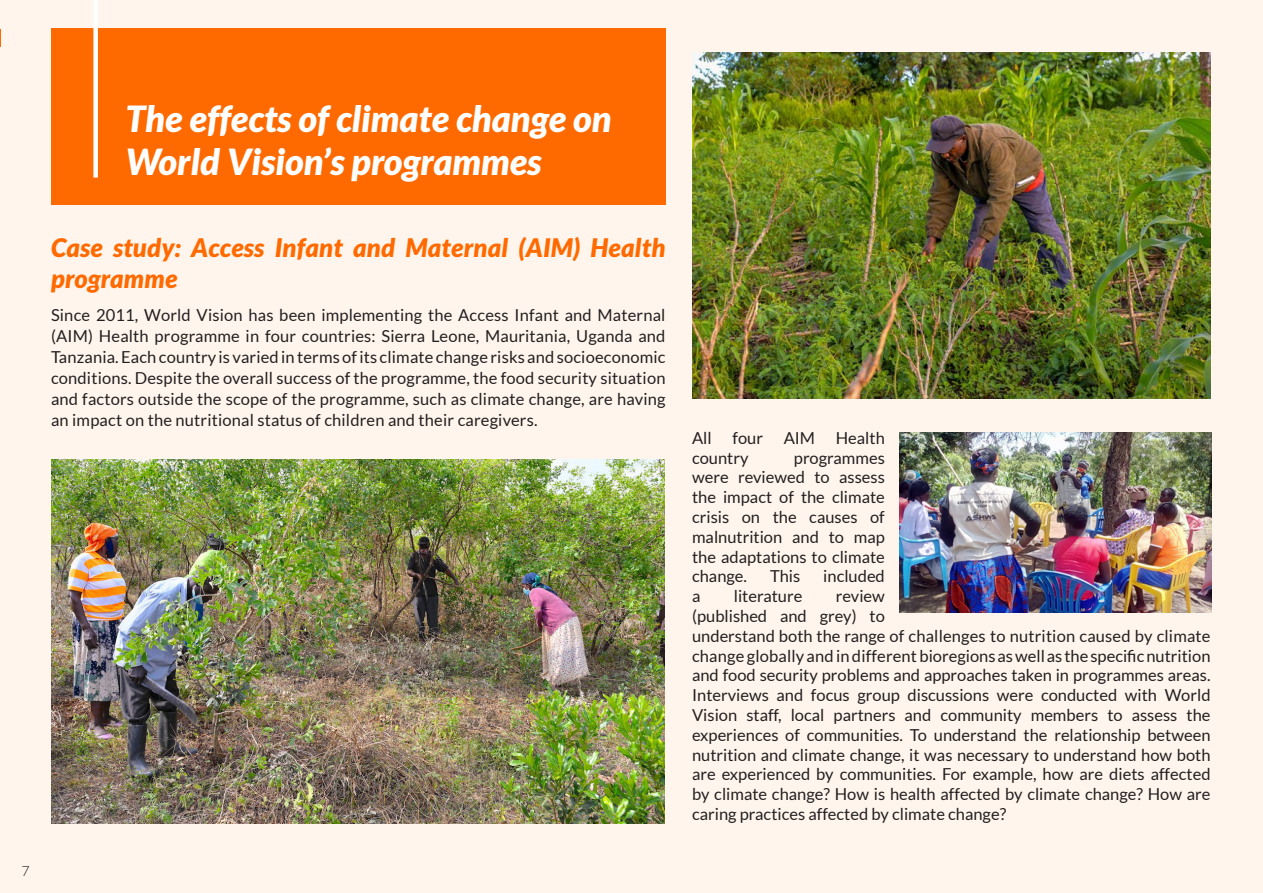
<style>
.page{position:relative;width:1263px;height:893px;background:#fff5ec}
.page>*{position:absolute;margin:0;border:0;box-sizing:border-box;transform-origin:0 0}
.t1{font:italic 900 36px/43.2px "Lato";color:#fff}
.t2{font:italic 900 25.5px/30.6px "Lato";letter-spacing:.01em;color:#ff6a00}
.t3{font:16.5px/19.8px "Lato";color:#231f20;text-align:justify}
.t4{font:300 14.25px "Lato";color:#231f20}
</style>
<div class="page">
<img style="left:692px;top:53px;width:518px;height:346px">
<img style="left:899px;top:433px;width:313px;height:180px">
<img style="left:51px;top:459px;width:614px;height:365px">
<div style="left:51px;top:29px;width:614px;height:176px;background:#ff6a00"></div>
<div style="left:93px;top:0;width:5px;height:178px;background:#fff"></div>
<p class="t1" style="left:125px;top:98px;width:488px">The effects of climate change on<br>World Vision’s programmes</p>
<p class="t2" style="left:51px;top:233px;width:616px">Case study: Access Infant and Maternal (AIM) Health programme</p>
<p class="t3" style="left:51px;top:305px;width:616px;line-height:21px">Since 2011, World Vision has been implementing the Access Infant and Maternal (AIM) Health programme in four countries: Sierra Leone, Mauritania, Uganda and Tanzania. Each country is varied in terms of its climate change risks and socioeconomic conditions. Despite the overall success of the programme, the food security situation and factors outside the scope of the programme, such as climate change, are having an impact on the nutritional status of children and their caregivers.</p>
<p class="t4" style="left:21px;top:864px;width:10px">7</p>
<p class="t3" style="left:692px;top:428px;width:21px">All</p>
<p class="t3" style="left:732px;top:428px;width:32px">four</p>
<p class="t3" style="left:784px;top:428px;width:33px">AIM</p>
<p class="t3" style="left:836px;top:428px;width:51px">Health</p>
<p class="t3" style="left:692px;top:448px;width:58px">country</p>
<p class="t3" style="left:692px;top:448px;width:194px;text-indent:102px">programmes were reviewed to assess the impact of the climate crisis on the causes of malnutrition and to map the adaptations to climate change.</p>
<p class="t3" style="left:770px;top:566px;width:32px">This</p>
<p class="t3" style="left:823px;top:566px;width:63px">included</p>
<p class="t3" style="left:692px;top:586px;width:10px">a</p>
<p class="t3" style="left:734px;top:586px;width:70px">literature</p>
<p class="t3" style="left:692px;top:586px;width:520px;text-align:left;text-indent:144px">review<br>(published and grey) to<br>understand both the range of challenges to nutrition caused by climate change globally and in different bioregions as well as the specific nutrition and food security problems and approaches taken in programmes areas.<br>Interviews and focus group discussions were conducted with World Vision staff, local partners and community members to assess the experiences of communities. To understand the relationship between nutrition and climate change, it was necessary to understand how both are experienced by communities. For example, how are diets affected by climate change? How is health affected by climate change? How are caring practices affected by climate change?</p>
</div>
